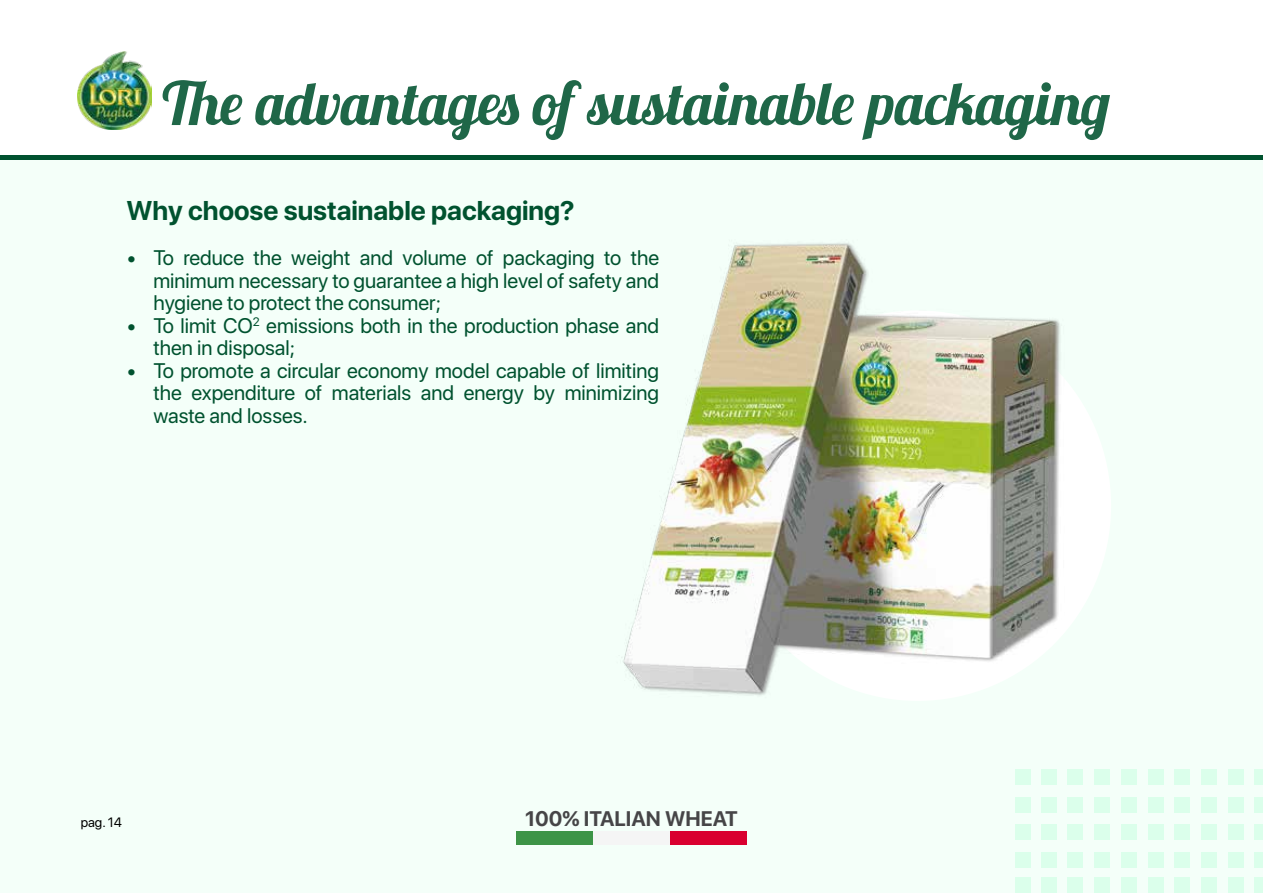
<style>
.page{position:relative;width:1263px;height:893px;background:#fff}
.page>*{position:absolute;margin:0;border:0;box-sizing:border-box;transform-origin:0 0}
.t1{font:60px "Lobster 1.3";letter-spacing:.02em;color:#1f6748}
.t2{font:700 27px "SF Pro Display";color:#00522f}
.t3{font:21px/22.5px "SF Pro Display";color:#00522f;text-align:justify}
.t4{font:700 21px "SF Pro Display";color:#464547}
.t5{font:13.5px "SF Pro Display";color:#000}
</style>
<div class="page">
<div style="left:0;top:157px;width:1263px;height:736px;background:#f4fff9"></div>
<img style="left:621px;top:243px;width:490px;height:457px">
<div style="left:1041px;top:770px;width:15px;height:15px;background:#dbffeb"></div>
<div style="left:1041px;top:797px;width:15px;height:15px;background:#dbffeb"></div>
<div style="left:1041px;top:825px;width:15px;height:15px;background:#dbffeb"></div>
<div style="left:1041px;top:852px;width:15px;height:15px;background:#dbffeb"></div>
<div style="left:1068px;top:770px;width:15px;height:15px;background:#dbffeb"></div>
<div style="left:1068px;top:797px;width:15px;height:15px;background:#dbffeb"></div>
<div style="left:1068px;top:825px;width:15px;height:15px;background:#dbffeb"></div>
<div style="left:1068px;top:852px;width:15px;height:15px;background:#dbffeb"></div>
<div style="left:1094px;top:770px;width:16px;height:15px;background:#dbffeb"></div>
<div style="left:1094px;top:797px;width:16px;height:15px;background:#dbffeb"></div>
<div style="left:1094px;top:825px;width:16px;height:15px;background:#dbffeb"></div>
<div style="left:1094px;top:852px;width:16px;height:15px;background:#dbffeb"></div>
<div style="left:1121px;top:770px;width:15px;height:15px;background:#dbffeb"></div>
<div style="left:1121px;top:797px;width:15px;height:15px;background:#dbffeb"></div>
<div style="left:1121px;top:825px;width:15px;height:15px;background:#dbffeb"></div>
<div style="left:1121px;top:852px;width:15px;height:15px;background:#dbffeb"></div>
<div style="left:1148px;top:770px;width:15px;height:15px;background:#dbffeb"></div>
<div style="left:1148px;top:797px;width:15px;height:15px;background:#dbffeb"></div>
<div style="left:1148px;top:825px;width:15px;height:15px;background:#dbffeb"></div>
<div style="left:1148px;top:852px;width:15px;height:15px;background:#dbffeb"></div>
<div style="left:1174px;top:770px;width:16px;height:15px;background:#dbffeb"></div>
<div style="left:1174px;top:797px;width:16px;height:15px;background:#dbffeb"></div>
<div style="left:1174px;top:825px;width:16px;height:15px;background:#dbffeb"></div>
<div style="left:1174px;top:852px;width:16px;height:15px;background:#dbffeb"></div>
<div style="left:1201px;top:770px;width:15px;height:15px;background:#dbffeb"></div>
<div style="left:1201px;top:797px;width:15px;height:15px;background:#dbffeb"></div>
<div style="left:1201px;top:825px;width:15px;height:15px;background:#dbffeb"></div>
<div style="left:1201px;top:852px;width:15px;height:15px;background:#dbffeb"></div>
<div style="left:1228px;top:770px;width:15px;height:15px;background:#dbffeb"></div>
<div style="left:1228px;top:797px;width:15px;height:15px;background:#dbffeb"></div>
<div style="left:1228px;top:825px;width:15px;height:15px;background:#dbffeb"></div>
<div style="left:1228px;top:852px;width:15px;height:15px;background:#dbffeb"></div>
<div style="left:1255px;top:770px;width:8px;height:15px;background:#dbffeb"></div>
<div style="left:1255px;top:797px;width:8px;height:15px;background:#dbffeb"></div>
<div style="left:1255px;top:825px;width:8px;height:15px;background:#dbffeb"></div>
<div style="left:1255px;top:852px;width:8px;height:15px;background:#dbffeb"></div>
<div style="left:1041px;top:878px;width:15px;height:15px;background:#dbffeb"></div>
<div style="left:1068px;top:878px;width:15px;height:15px;background:#dbffeb"></div>
<div style="left:1016px;top:770px;width:15px;height:15px;background:#dbffeb"></div>
<div style="left:1016px;top:797px;width:15px;height:15px;background:#dbffeb"></div>
<div style="left:1016px;top:825px;width:15px;height:15px;background:#dbffeb"></div>
<div style="left:1016px;top:852px;width:15px;height:15px;background:#dbffeb"></div>
<div style="left:1016px;top:878px;width:15px;height:15px;background:#dbffeb"></div>
<div style="left:1094px;top:878px;width:16px;height:15px;background:#dbffeb"></div>
<div style="left:1121px;top:878px;width:15px;height:15px;background:#dbffeb"></div>
<div style="left:1148px;top:878px;width:15px;height:15px;background:#dbffeb"></div>
<div style="left:1174px;top:878px;width:16px;height:15px;background:#dbffeb"></div>
<div style="left:1201px;top:878px;width:15px;height:15px;background:#dbffeb"></div>
<div style="left:1228px;top:878px;width:15px;height:15px;background:#dbffeb"></div>
<div style="left:1255px;top:878px;width:8px;height:15px;background:#dbffeb"></div>
<img style="left:78px;top:52px;width:74px;height:77px">
<div style="left:517px;top:831px;width:76px;height:14px;background:#3d9447"></div>
<div style="left:593px;top:831px;width:77px;height:14px;background:#f5f5f5"></div>
<div style="left:670px;top:831px;width:76px;height:14px;background:#d90030"></div>
<hr style="left:0;top:155px;width:1263px;height:4px;background:#00522f">
<h1 class="t1" style="left:162px;top:65px;width:950px">The advantages of sustainable packaging</h1>
<p class="t2" style="left:126px;top:195px;width:450px">Why choose sustainable packaging?</p>
<p class="t3" style="left:153px;top:247px;width:507px;text-indent:-27px">• To reduce the weight and volume of packaging to the minimum necessary to guarantee a high level of safety and hygiene to protect the consumer;</p>
<p class="t3" style="left:153px;top:314px;width:507px;text-indent:-27px">• To limit CO<sup>2</sup> emissions both in the production phase and then in disposal;</p>
<p class="t3" style="left:153px;top:359px;width:507px;text-indent:-27px">• To promote a circular economy model capable of limiting the expenditure of materials and energy by minimizing waste and losses.</p>
<p class="t5" style="left:81px;top:811px;width:43px">pag. 14</p>
<p class="t4" style="left:525px;top:807px;width:214px">100% ITALIAN WHEAT</p>
</div>
